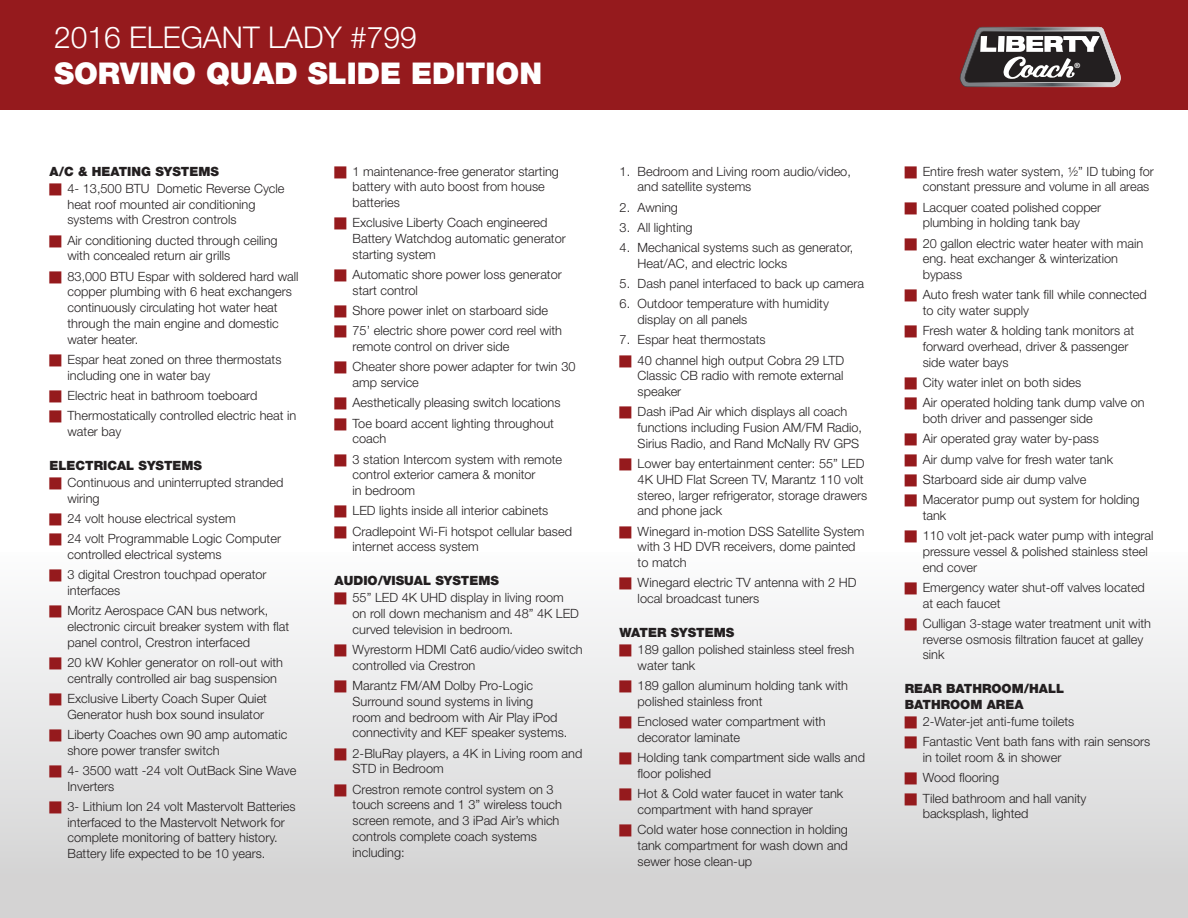
<style>
.page{position:relative;width:1188px;height:918px;background:#fff}
.page>*{position:absolute;margin:0;border:0;box-sizing:border-box;transform-origin:0 0}
.t1{font:900 30px "Helvetica Neue LT Pro";color:#fff}
.t2{font:300 30px "Helvetica Neue LT Pro";color:#fff}
.t3{font:300 12.75px/15.8px "Helvetica Neue LT Pro";color:#231f20}
.Categories{font:900 12.75px/15.8px "Helvetica Neue LT Pro";color:#231f20}
.t4{font:700 7.2px "Helvetica Neue";color:#fff}
</style>
<div class="page">
<div style="left:0;top:0;width:1188px;height:110px;background:#951a1d"></div>
<svg style="left:960px;top:27px;width:161px;height:60px;background:#6f6162"></svg>
<div style="left:0;top:553px;width:1188px;height:365px;background:linear-gradient(to bottom,#fcfdfd,#d1d0d1)"></div>
<svg style="left:50px;top:569px;width:12px;height:12px"></svg>
<svg style="left:50px;top:605px;width:12px;height:12px"></svg>
<svg style="left:50px;top:657px;width:12px;height:12px"></svg>
<svg style="left:50px;top:693px;width:12px;height:12px"></svg>
<svg style="left:50px;top:729px;width:12px;height:12px"></svg>
<svg style="left:50px;top:765px;width:12px;height:12px"></svg>
<svg style="left:50px;top:801px;width:12px;height:12px"></svg>
<svg style="left:335px;top:593px;width:12px;height:12px"></svg>
<svg style="left:335px;top:644px;width:12px;height:12px"></svg>
<svg style="left:335px;top:680px;width:12px;height:12px"></svg>
<svg style="left:335px;top:748px;width:12px;height:12px"></svg>
<svg style="left:335px;top:784px;width:12px;height:12px"></svg>
<svg style="left:620px;top:578px;width:12px;height:12px"></svg>
<svg style="left:620px;top:644px;width:12px;height:12px"></svg>
<svg style="left:620px;top:680px;width:12px;height:12px"></svg>
<svg style="left:620px;top:716px;width:12px;height:12px"></svg>
<svg style="left:620px;top:752px;width:12px;height:12px"></svg>
<svg style="left:620px;top:788px;width:12px;height:12px"></svg>
<svg style="left:620px;top:824px;width:12px;height:12px"></svg>
<svg style="left:905px;top:582px;width:12px;height:12px"></svg>
<svg style="left:905px;top:618px;width:12px;height:12px"></svg>
<svg style="left:905px;top:716px;width:12px;height:12px"></svg>
<svg style="left:905px;top:737px;width:12px;height:12px"></svg>
<svg style="left:905px;top:773px;width:12px;height:12px"></svg>
<svg style="left:905px;top:793px;width:12px;height:12px"></svg>
<h1 class="t2" style="left:54px;top:19px;width:364px">2016 ELEGANT LADY #799</h1>
<h1 class="t1" style="left:54px;top:55px;width:490px">SORVINO QUAD SLIDE EDITION</h1>
<p class="t4" style="left:1075px;top:61px;width:7px">®</p>
<p class="Categories" style="left:50px;top:163px;width:171px">A/C &amp; HEATING SYSTEMS</p>
<p class="t3" style="left:68px;top:180px;width:219px">4- 13,500 BTU Dometic Reverse Cycle heat roof mounted air conditioning systems with Crestron controls</p>
<p class="t3" style="left:68px;top:232px;width:212px">Air conditioning ducted through ceiling with concealed return air grills</p>
<p class="t3" style="left:68px;top:268px;width:233px">83,000 BTU Espar with soldered hard wall copper plumbing with 6 heat exchangers continuously circulating hot water heat through the main engine and domestic water heater.</p>
<p class="t3" style="left:68px;top:351px;width:215px">Espar heat zoned on three thermostats including one in water bay</p>
<p class="t3" style="left:68px;top:387px;width:191px">Electric heat in bathroom toeboard</p>
<p class="t3" style="left:68px;top:407px;width:230px">Thermostatically controlled electric heat in water bay</p>
<p class="Categories" style="left:50px;top:457px;width:154px">ELECTRICAL SYSTEMS</p>
<p class="t3" style="left:68px;top:474px;width:218px">Continuous and uninterrupted stranded wiring</p>
<p class="t3" style="left:68px;top:510px;width:170px">24 volt house electrical system</p>
<p class="t3" style="left:68px;top:530px;width:215px">24 volt Programmable Logic Computer controlled electrical systems</p>
<p class="t3" style="left:68px;top:566px;width:201px">3 digital Crestron touchpad operator interfaces</p>
<p class="t3" style="left:68px;top:602px;width:223px">Moritz Aerospace CAN bus network, electronic circuit breaker system with flat panel control, Crestron interfaced</p>
<p class="t3" style="left:68px;top:654px;width:217px">20 kW Kohler generator on roll-out with centrally controlled air bag suspension</p>
<p class="t3" style="left:68px;top:690px;width:201px">Exclusive Liberty Coach Super Quiet<br>Generator hush box sound insulator</p>
<p class="t3" style="left:68px;top:726px;width:221px">Liberty Coaches own 90 amp automatic shore power transfer switch</p>
<p class="t3" style="left:68px;top:762px;width:230px">4- 3500 watt -24 volt OutBack Sine Wave<br>Inverters</p>
<p class="t3" style="left:68px;top:798px;width:230px">3- Lithium Ion 24 volt Mastervolt Batteries interfaced to the Mastervolt Network for complete monitoring of battery history.<br>Battery life expected to be 10 years.</p>
<p class="t3" style="left:353px;top:163px;width:208px">1 maintenance-free generator starting battery with auto boost from house batteries</p>
<p class="t3" style="left:353px;top:215px;width:215px">Exclusive Liberty Coach engineered<br>Battery Watchdog automatic generator starting system</p>
<p class="t3" style="left:353px;top:266px;width:211px">Automatic shore power loss generator start control</p>
<p class="t3" style="left:353px;top:302px;width:197px">Shore power inlet on starboard side</p>
<p class="t3" style="left:353px;top:323px;width:211px">75’ electric shore power cord reel with remote control on driver side</p>
<p class="t3" style="left:353px;top:359px;width:224px">Cheater shore power adapter for twin 30 amp service</p>
<p class="t3" style="left:353px;top:395px;width:210px">Aesthetically pleasing switch locations</p>
<p class="t3" style="left:353px;top:415px;width:203px">Toe board accent lighting throughout coach</p>
<p class="t3" style="left:353px;top:451px;width:211px">3 station Intercom system with remote control exterior camera &amp; monitor<br>in bedroom</p>
<p class="t3" style="left:353px;top:503px;width:197px">LED lights inside all interior cabinets</p>
<p class="t3" style="left:353px;top:523px;width:221px">Cradlepoint Wi-Fi hotspot cellular based internet access system</p>
<p class="Categories" style="left:335px;top:573px;width:166px">AUDIO/VISUAL SYSTEMS</p>
<p class="t3" style="left:353px;top:590px;width:228px">55” LED 4K UHD display in living room on roll down mechanism and 48” 4K LED curved television in bedroom.</p>
<p class="t3" style="left:353px;top:641px;width:232px">Wyrestorm HDMI Cat6 audio/video switch controlled via Crestron</p>
<p class="t3" style="left:353px;top:677px;width:216px">Marantz FM/AM Dolby Pro-Logic Surround sound systems in living<br>room and bedroom with Air Play iPod connectivity and KEF speaker systems.</p>
<p class="t3" style="left:353px;top:745px;width:231px">2-BluRay players, a 4K in Living room and<br>STD in Bedroom</p>
<p class="t3" style="left:353px;top:781px;width:211px">Crestron remote control system on 3 touch screens and 1 3” wireless touch screen remote, and 3 iPad Air’s which controls complete coach systems including:</p>
<p class="t3" style="left:638px;top:163px;width:215px;text-indent:-18px">1. Bedroom and Living room audio/video, and satellite systems</p>
<p class="t3" style="left:620px;top:199px;width:60px">2. Awning</p>
<p class="t3" style="left:620px;top:219px;width:75px">3. All lighting</p>
<p class="t3" style="left:638px;top:239px;width:217px;text-indent:-18px">4. Mechanical systems such as generator,<br>Heat/AC, and electric locks</p>
<p class="t3" style="left:620px;top:275px;width:246px">5. Dash panel interfaced to back up camera</p>
<p class="t3" style="left:638px;top:296px;width:193px;text-indent:-18px">6. Outdoor temperature with humidity display on all panels</p>
<p class="t3" style="left:620px;top:332px;width:147px">7. Espar heat thermostats</p>
<p class="t3" style="left:638px;top:352px;width:208px;text-align:justify">40 channel high output Cobra 29 LTD Classic CB radio with remote external speaker</p>
<p class="t3" style="left:638px;top:404px;width:226px">Dash iPad Air which displays all coach functions including Fusion AM/FM Radio,<br>Sirius Radio, and Rand McNally RV GPS</p>
<p class="t3" style="left:638px;top:455px;width:231px">Lower bay entertainment center: 55” LED 4K UHD Flat Screen TV, Marantz 110 volt stereo, larger refrigerator, storage drawers and phone jack</p>
<p class="t3" style="left:638px;top:523px;width:228px">Winegard in-motion DSS Satellite System with 3 HD DVR receivers, dome painted to match</p>
<p class="t3" style="left:638px;top:575px;width:220px">Winegard electric TV antenna with 2 HD local broadcast tuners</p>
<p class="Categories" style="left:620px;top:624px;width:116px">WATER SYSTEMS</p>
<p class="t3" style="left:638px;top:641px;width:218px">189 gallon polished stainless steel fresh water tank</p>
<p class="t3" style="left:638px;top:677px;width:212px">189 gallon aluminum holding tank with polished stainless front</p>
<p class="t3" style="left:638px;top:713px;width:189px">Enclosed water compartment with decorator laminate</p>
<p class="t3" style="left:638px;top:749px;width:229px">Holding tank compartment side walls and floor polished</p>
<p class="t3" style="left:638px;top:785px;width:207px">Hot &amp; Cold water faucet in water tank compartment with hand sprayer</p>
<p class="t3" style="left:638px;top:821px;width:212px;text-align:justify">Cold water hose connection in holding tank compartment for wash down and sewer hose clean-up</p>
<p class="t3" style="left:923px;top:163px;width:233px">Entire fresh water system, ½” ID tubing for constant pressure and volume in all areas</p>
<p class="t3" style="left:923px;top:199px;width:180px">Lacquer coated polished copper plumbing in holding tank bay</p>
<p class="t3" style="left:923px;top:235px;width:222px">20 gallon electric water heater with main eng. heat exchanger &amp; winterization bypass</p>
<p class="t3" style="left:923px;top:287px;width:226px">Auto fresh water tank fill while connected to city water supply</p>
<p class="t3" style="left:923px;top:323px;width:213px">Fresh water &amp; holding tank monitors at forward overhead, driver &amp; passenger side water bays</p>
<p class="t3" style="left:923px;top:374px;width:160px">City water inlet on both sides</p>
<p class="t3" style="left:923px;top:395px;width:224px">Air operated holding tank dump valve on both driver and passenger side</p>
<p class="t3" style="left:923px;top:431px;width:178px">Air operated gray water by-pass</p>
<p class="t3" style="left:923px;top:451px;width:192px">Air dump valve for fresh water tank</p>
<p class="t3" style="left:923px;top:471px;width:165px">Starboard side air dump valve</p>
<p class="t3" style="left:923px;top:491px;width:219px">Macerator pump out system for holding tank</p>
<p class="t3" style="left:923px;top:527px;width:232px">110 volt jet-pack water pump with integral pressure vessel &amp; polished stainless steel end cover</p>
<p class="t3" style="left:923px;top:579px;width:224px">Emergency water shut-off valves located at each faucet</p>
<p class="t3" style="left:923px;top:615px;width:230px">Culligan 3-stage water treatment unit with reverse osmosis filtration faucet at galley sink</p>
<p class="Categories" style="left:905px;top:681px;width:161px">REAR BATHROOM/HALL<br>BATHROOM AREA</p>
<p class="t3" style="left:923px;top:713px;width:153px">2-Water-jet anti-fume toilets</p>
<p class="t3" style="left:923px;top:734px;width:229px">Fantastic Vent bath fans with rain sensors in toilet room &amp; in shower</p>
<p class="t3" style="left:923px;top:770px;width:78px">Wood flooring</p>
<p class="t3" style="left:923px;top:790px;width:165px">Tiled bathroom and hall vanity backsplash, lighted</p>
</div>
